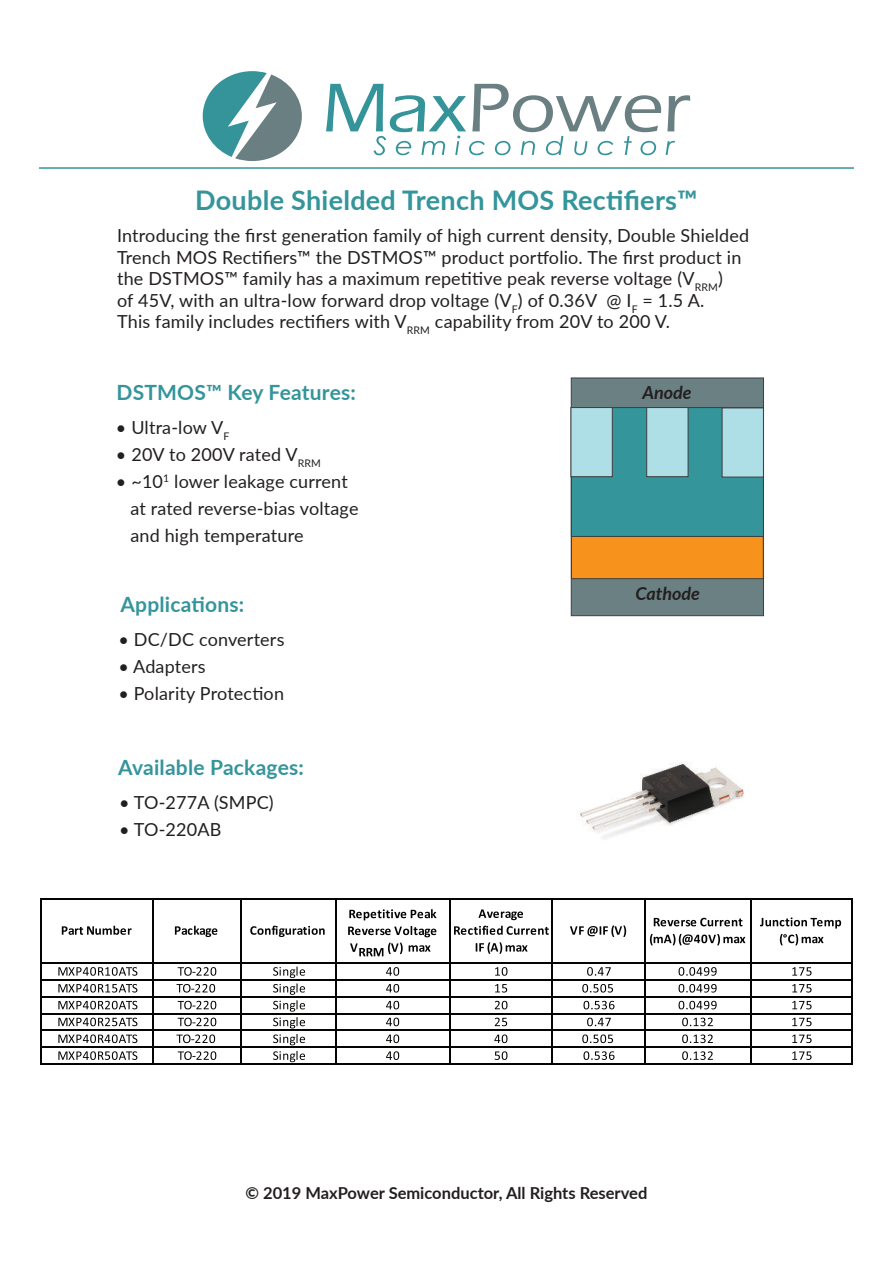
<style>
.page{position:relative;width:893px;height:1263px;background:#fff}
.page>*{position:absolute;margin:0;border:0;box-sizing:border-box;transform-origin:0 0}
.t1{font:700 27px "Lato";letter-spacing:.01em;color:#34959b}
.t2{font:700 21px "Lato";letter-spacing:.01em;color:#34959b}
.t3{font:18px/21.6px "Lato";letter-spacing:.01em;color:#231f20}
.t4{font:italic 700 18px "Lato";color:#231f20}
.t5{font:700 16.5px "Lato";color:#231f20}
</style>
<div class="page">
<hr style="left:39px;top:167px;width:815px;height:2px;background:#34959b">
<svg style="left:326px;top:84px;width:364px;height:71px"></svg>
<svg style="left:203px;top:71px;width:99px;height:90px"></svg>
<svg style="left:62px;top:926px;width:155px;height:11px"></svg>
<svg style="left:250px;top:926px;width:75px;height:11px"></svg>
<svg style="left:349px;top:909px;width:87px;height:11px"></svg>
<svg style="left:348px;top:926px;width:88px;height:11px"></svg>
<svg style="left:350px;top:943px;width:53px;height:13px"></svg>
<svg style="left:409px;top:945px;width:22px;height:7px"></svg>
<svg style="left:478px;top:909px;width:45px;height:11px"></svg>
<svg style="left:454px;top:926px;width:95px;height:9px"></svg>
<svg style="left:476px;top:942px;width:52px;height:12px"></svg>
<svg style="left:570px;top:925px;width:56px;height:12px"></svg>
<svg style="left:654px;top:918px;width:88px;height:8px"></svg>
<svg style="left:650px;top:934px;width:95px;height:11px"></svg>
<svg style="left:760px;top:917px;width:81px;height:28px"></svg>
<svg style="left:58px;top:967px;width:79px;height:9px"></svg>
<svg style="left:178px;top:967px;width:38px;height:9px"></svg>
<svg style="left:386px;top:967px;width:13px;height:9px"></svg>
<svg style="left:495px;top:967px;width:12px;height:9px"></svg>
<svg style="left:587px;top:967px;width:24px;height:9px"></svg>
<svg style="left:679px;top:967px;width:38px;height:9px"></svg>
<svg style="left:792px;top:967px;width:20px;height:9px"></svg>
<svg style="left:58px;top:984px;width:79px;height:8px"></svg>
<svg style="left:176px;top:984px;width:39px;height:8px"></svg>
<svg style="left:386px;top:984px;width:13px;height:8px"></svg>
<svg style="left:495px;top:984px;width:12px;height:8px"></svg>
<svg style="left:582px;top:984px;width:31px;height:8px"></svg>
<svg style="left:679px;top:984px;width:38px;height:8px"></svg>
<svg style="left:792px;top:984px;width:20px;height:8px"></svg>
<svg style="left:58px;top:1001px;width:79px;height:8px"></svg>
<svg style="left:178px;top:1001px;width:38px;height:8px"></svg>
<svg style="left:386px;top:1001px;width:13px;height:8px"></svg>
<svg style="left:495px;top:1001px;width:12px;height:8px"></svg>
<svg style="left:583px;top:1001px;width:31px;height:8px"></svg>
<svg style="left:679px;top:1001px;width:38px;height:8px"></svg>
<svg style="left:792px;top:1001px;width:20px;height:8px"></svg>
<svg style="left:58px;top:1018px;width:79px;height:8px"></svg>
<svg style="left:178px;top:1018px;width:38px;height:8px"></svg>
<svg style="left:273px;top:966px;width:32px;height:62px"></svg>
<svg style="left:386px;top:1018px;width:13px;height:8px"></svg>
<svg style="left:495px;top:1018px;width:12px;height:8px"></svg>
<svg style="left:587px;top:1018px;width:24px;height:8px"></svg>
<svg style="left:682px;top:1018px;width:31px;height:8px"></svg>
<svg style="left:792px;top:1018px;width:20px;height:8px"></svg>
<svg style="left:58px;top:1034px;width:79px;height:9px"></svg>
<svg style="left:176px;top:1034px;width:39px;height:9px"></svg>
<svg style="left:273px;top:1034px;width:32px;height:11px"></svg>
<svg style="left:386px;top:1034px;width:13px;height:9px"></svg>
<svg style="left:494px;top:1034px;width:13px;height:9px"></svg>
<svg style="left:582px;top:1034px;width:31px;height:9px"></svg>
<svg style="left:682px;top:1034px;width:31px;height:9px"></svg>
<svg style="left:792px;top:1034px;width:20px;height:9px"></svg>
<svg style="left:58px;top:1051px;width:79px;height:9px"></svg>
<svg style="left:178px;top:1051px;width:38px;height:9px"></svg>
<svg style="left:273px;top:1051px;width:32px;height:11px"></svg>
<svg style="left:386px;top:1051px;width:13px;height:9px"></svg>
<svg style="left:495px;top:1051px;width:12px;height:9px"></svg>
<svg style="left:583px;top:1051px;width:31px;height:9px"></svg>
<svg style="left:682px;top:1051px;width:31px;height:9px"></svg>
<svg style="left:792px;top:1051px;width:20px;height:9px"></svg>
<hr style="left:40px;top:898px;width:2px;height:167px;background:#040503">
<hr style="left:152px;top:900px;width:2px;height:165px;background:#040503">
<hr style="left:240px;top:900px;width:1px;height:165px;background:#040503">
<hr style="left:335px;top:900px;width:1px;height:165px;background:#040503">
<hr style="left:449px;top:900px;width:2px;height:165px;background:#040503">
<hr style="left:552px;top:900px;width:1px;height:165px;background:#040503">
<hr style="left:644px;top:900px;width:2px;height:165px;background:#040503">
<hr style="left:750px;top:900px;width:1px;height:165px;background:#040503">
<hr style="left:851px;top:900px;width:1px;height:165px;background:#040503">
<hr style="left:42px;top:898px;width:810px;height:2px;background:#040503">
<hr style="left:42px;top:962px;width:810px;height:1px;background:#040503">
<hr style="left:42px;top:979px;width:810px;height:1px;background:#040503">
<hr style="left:42px;top:996px;width:810px;height:1px;background:#040503">
<hr style="left:42px;top:1013px;width:810px;height:1px;background:#040503">
<hr style="left:42px;top:1030px;width:810px;height:1px;background:#040503">
<hr style="left:42px;top:1046px;width:810px;height:2px;background:#040503">
<hr style="left:42px;top:1063px;width:810px;height:2px;background:#040503">
<div style="left:571px;top:377px;width:193px;height:239px;background:#6b8083;border:1px solid #3e3e3f"></div>
<div style="left:571px;top:408px;width:193px;height:171px;background:#f7931d;border:1px solid #3e3e3f"></div>
<div style="left:571px;top:407px;width:193px;height:130px;background:#34959b;border:1px solid #3e3e3f"></div>
<div style="left:646px;top:407px;width:42px;height:70px;background:#aedfe7;border:1px solid #3e3e3f"></div>
<div style="left:570px;top:407px;width:43px;height:70px;background:#aedfe7;border:1px solid #3e3e3f"></div>
<div style="left:722px;top:407px;width:42px;height:70px;background:#aedfe7;border:1px solid #3e3e3f"></div>
<img style="left:579px;top:762px;width:165px;height:77px">
<h1 class="t1" style="left:195px;top:180px;width:504px">Double Shielded Trench MOS Rectifiers™</h1>
<p class="t3" style="left:117px;top:224px;width:634px">Introducing the first generation family of high current density, Double Shielded Trench MOS Rectifiers™ the DSTMOS™ product portfolio. The first product in the DSTMOS™ family has a maximum repetitive peak reverse voltage (V<sub>RRM</sub>)<br>of 45V, with an ultra-low forward drop voltage (V<sub>F</sub>) of 0.36V @ I<sub>F</sub> = 1.5 A.<br>This family includes rectifiers with V<sub>RRM</sub> capability from 20V to 200 V.</p>
<p class="t2" style="left:117px;top:384px;width:241px">DSTMOS™ Key Features:</p>
<p class="t3" style="left:116px;top:417px;width:115px">• Ultra-low V<sub>F</sub></p>
<p class="t3" style="left:116px;top:444px;width:207px">• 20V to 200V rated V<sub>RRM</sub></p>
<p class="t3" style="left:130px;top:469px;width:230px;line-height:27px;text-indent:-14px">• ~10<sup>1</sup> lower leakage current at rated reverse-bias voltage and high temperature</p>
<p class="t2" style="left:120px;top:588px;width:125px">Applications:</p>
<p class="t3" style="left:118px;top:629px;width:168px">• DC/DC converters</p>
<p class="t3" style="left:118px;top:656px;width:89px">• Adapters</p>
<p class="t3" style="left:118px;top:683px;width:167px">• Polarity Protection</p>
<p class="t2" style="left:118px;top:759px;width:187px">Available Packages:</p>
<p class="t3" style="left:119px;top:792px;width:156px">• TO-277A (SMPC)</p>
<p class="t3" style="left:119px;top:819px;width:104px">• TO-220AB</p>
<p class="t4" style="left:642px;top:382px;width:51px">Anode</p>
<p class="t4" style="left:635px;top:584px;width:66px">Cathode</p>
<p class="t5" style="left:246px;top:1187px;width:403px">© 2019 MaxPower Semiconductor, All Rights Reserved</p>
</div>
